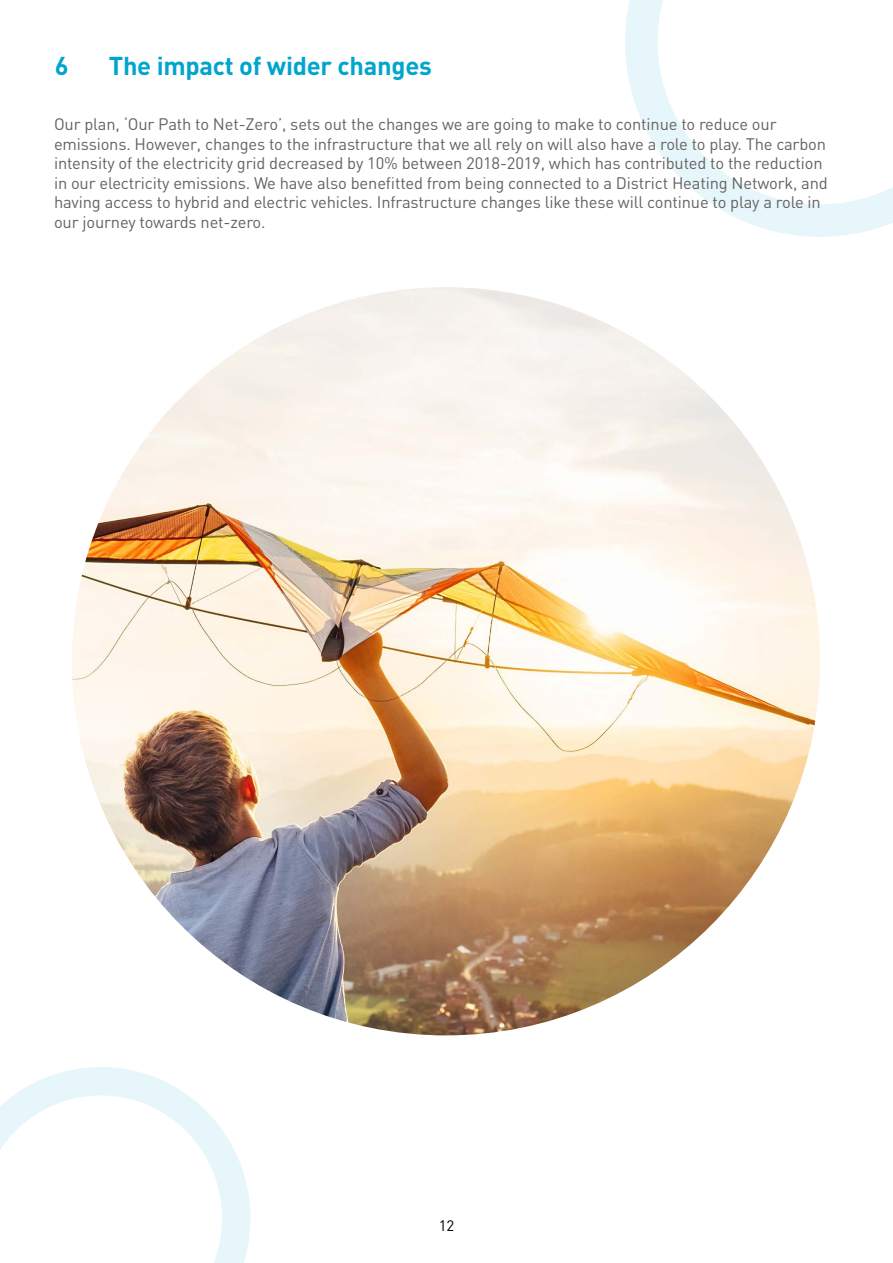
<style>
.page{position:relative;width:893px;height:1263px;background:#fff}
.page>*{position:absolute;margin:0;border:0;box-sizing:border-box;transform-origin:0 0}
.t1{font:700 25.5px "DIN";letter-spacing:-.01em;color:#00a5ce}
.t2{font:16.5px/19.5px "DIN";letter-spacing:-.01em;color:#646363}
.t3{font:15px "DIN";color:#000}
</style>
<div class="page">
<svg style="left:0;top:1067px;width:250px;height:196px"></svg>
<svg style="left:625px;top:0;width:268px;height:237px"></svg>
<img style="left:72px;top:287px;width:748px;height:748px;border-radius:374px">
<h1 class="t1" style="left:55px;top:49px;width:15px">6</h1>
<h1 class="t1" style="left:109px;top:49px;width:325px">The impact of wider changes</h1>
<p class="t2" style="left:54px;top:114px;width:775px">Our plan, ‘Our Path to Net-Zero’, sets out the changes we are going to make to continue to reduce our emissions. However, changes to the infrastructure that we all rely on will also have a role to play. The carbon intensity of the electricity grid decreased by 10% between 2018-2019, which has contributed to the reduction in our electricity emissions. We have also benefitted from being connected to a District Heating Network, and having access to hybrid and electric vehicles. Infrastructure changes like these will continue to play a role in our journey towards net-zero.</p>
<p class="t3" style="left:439px;top:1216px;width:17px">12</p>
</div>
